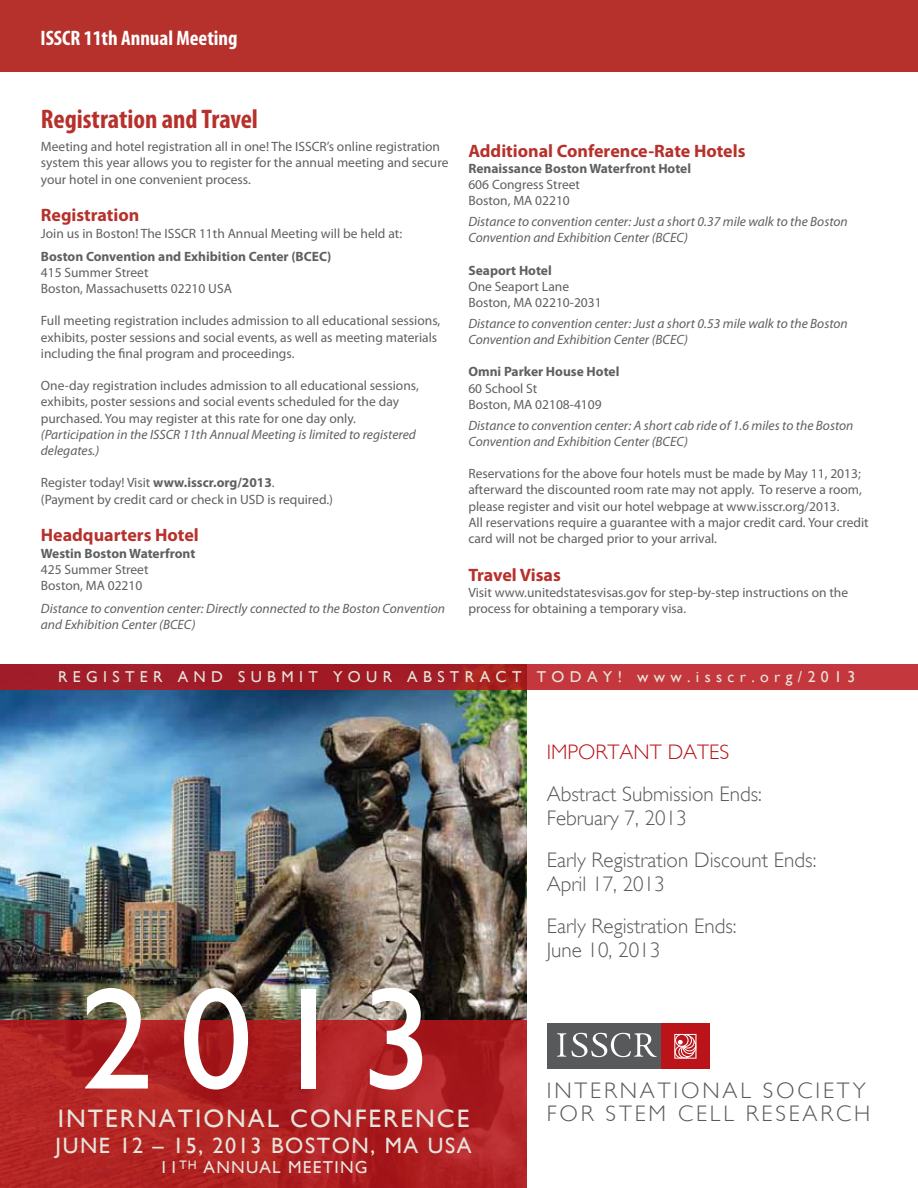
<style>
.page{position:relative;width:918px;height:1188px;background:#fff}
.page>*{position:absolute;margin:0;border:0;box-sizing:border-box;transform-origin:0 0}
.t1{font:145.5px "Gill Sans";color:#fff}
.t2{font:700 condensed 27px "Myriad Pro";color:#b7312c}
.t3{font:25.2px "Gill Sans";letter-spacing:.08em;color:#e6e4dc}
.t4{font:300 22.5px "Gill Sans";letter-spacing:.125em;color:#58595b}
.t5{font:22.2px "Gill Sans";letter-spacing:.07em;color:#e6e4dc}
.t6{font:300 21px/24px "Gill Sans";color:#58595b}
.t7{font:700 condensed 21px "Myriad Pro";color:#fff}
.t8{font:300 21px "Gill Sans";color:#ba141a}
.t9{font:700 18px "Myriad Pro";color:#b7312c}
.t10{font:17.25px "Gill Sans";letter-spacing:.07em;color:#e6e4dc}
.t11{font:15.75px "Gill Sans";letter-spacing:.34em;color:#e6e4dc}
.t12{font:13.5px/16.2px "Myriad Pro";color:#5f6062}
.t13{font:italic 13.5px/16.2px "Myriad Pro";color:#5f6062}
.t14{font:700 13.5px "Myriad Pro";color:#5f6062}
.s1{font-weight:700}
</style>
<div class="page">
<div style="left:0;top:0;width:918px;height:72px;background:#b7312c"></div>
<img style="left:0;top:690px;width:527px;height:331px">
<svg style="left:0;top:1021px;width:527px;height:167px;background:#af2122"></svg>
<div style="left:547px;top:1023px;width:117px;height:46px;background:#58595b"></div>
<div style="left:661px;top:1023px;width:49px;height:46px;background:#ba141a"></div>
<svg style="left:674px;top:1034px;width:22px;height:25px"></svg>
<svg style="left:557px;top:1033px;width:100px;height:24px"></svg>
<svg style="left:0;top:664px;width:918px;height:26px;background:#b02830"></svg>
<h3 class="t7" style="left:40px;top:25px;width:199px">ISSCR 11th Annual Meeting</h3>
<h2 class="t2" style="left:41px;top:102px;width:219px">Registration and Travel</h2>
<p class="t12" style="left:41px;top:138px;width:409px">Meeting and hotel registration all in one! The ISSCR’s online registration system this year allows you to register for the annual meeting and secure your hotel in one convenient process.</p>
<h3 class="t9" style="left:41px;top:204px;width:100px">Registration</h3>
<p class="t12" style="left:41px;top:225px;width:363px">Join us in Boston! The ISSCR 11th Annual Meeting will be held at:</p>
<p class="t14" style="left:41px;top:247px;width:292px">Boston Convention and Exhibition Center (BCEC)</p>
<p class="t12" style="left:41px;top:264px;width:193px">415 Summer Street<br>Boston, Massachusetts 02210 USA</p>
<p class="t12" style="left:41px;top:313px;width:401px">Full meeting registration includes admission to all educational sessions, exhibits, poster sessions and social events, as well as meeting materials including the final program and proceedings.</p>
<p class="t12" style="left:41px;top:377px;width:379px">One-day registration includes admission to all educational sessions, exhibits, poster sessions and social events scheduled for the day purchased. You may register at this rate for one day only.</p>
<p class="t13" style="left:41px;top:426px;width:377px">(Participation in the ISSCR 11th Annual Meeting is limited to registered delegates.)</p>
<p class="t12" style="left:41px;top:475px;width:294px">Register today! Visit <span class="s1">www.isscr.org/2013</span>.<br>(Payment by credit card or check in USD is required.)</p>
<h3 class="t9" style="left:41px;top:524px;width:160px">Headquarters Hotel</h3>
<p class="t14" style="left:41px;top:544px;width:156px">Westin Boston Waterfront</p>
<p class="t12" style="left:41px;top:561px;width:109px">425 Summer Street<br>Boston, MA 02210</p>
<p class="t13" style="left:41px;top:600px;width:406px">Distance to convention center: Directly connected to the Boston Convention and Exhibition Center (BCEC)</p>
<h3 class="t9" style="left:468px;top:139px;width:279px">Additional Conference-Rate Hotels</h3>
<p class="t14" style="left:468px;top:159px;width:224px">Renaissance Boston Waterfront Hotel</p>
<p class="t12" style="left:468px;top:176px;width:113px">606 Congress Street<br>Boston, MA 02210</p>
<p class="t13" style="left:468px;top:213px;width:381px">Distance to convention center: Just a short 0.37 mile walk to the Boston<br>Convention and Exhibition Center (BCEC)</p>
<p class="t14" style="left:468px;top:261px;width:85px">Seaport Hotel</p>
<p class="t12" style="left:468px;top:278px;width:135px">One Seaport Lane<br>Boston, MA 02210-2031</p>
<p class="t13" style="left:468px;top:315px;width:381px">Distance to convention center: Just a short 0.53 mile walk to the Boston<br>Convention and Exhibition Center (BCEC)</p>
<p class="t14" style="left:468px;top:363px;width:153px">Omni Parker House Hotel</p>
<p class="t12" style="left:468px;top:380px;width:135px">60 School St<br>Boston, MA 02108-4109</p>
<p class="t13" style="left:468px;top:417px;width:387px">Distance to convention center: A short cab ride of 1.6 miles to the Boston<br>Convention and Exhibition Center (BCEC)</p>
<p class="t12" style="left:468px;top:465px;width:402px">Reservations for the above four hotels must be made by May 11, 2013; afterward the discounted room rate may not apply. To reserve a room, please register and visit our hotel webpage at www.isscr.org/2013.<br>All reservations require a guarantee with a major credit card. Your credit card will not be charged prior to your arrival.</p>
<h3 class="t9" style="left:468px;top:563px;width:94px">Travel Visas</h3>
<p class="t12" style="left:468px;top:584px;width:381px">Visit www.unitedstatesvisas.gov for step-by-step instructions on the process for obtaining a temporary visa.</p>
<p class="t11" style="left:58px;top:667px;width:799px">REGISTER AND SUBMIT YOUR ABSTRACT TODAY! www.isscr.org/2013</p>
<h1 class="t1" style="left:80px;top:954px;width:355px">2013</h1>
<h3 class="t3" style="left:58px;top:1104px;width:413px">INTERNATIONAL CONFERENCE</h3>
<h3 class="t5" style="left:56px;top:1132px;width:418px">JUNE 12 – 15, 2013 BOSTON, MA USA</h3>
<p class="t10" style="left:160px;top:1157px;width:209px">11<sup>TH</sup> ANNUAL MEETING</p>
<h3 class="t8" style="left:547px;top:740px;width:184px">IMPORTANT DATES</h3>
<h3 class="t6" style="left:547px;top:782px;width:217px">Abstract Submission Ends:<br>February 7, 2013</h3>
<h3 class="t6" style="left:547px;top:848px;width:271px">Early Registration Discount Ends:<br>April 17, 2013</h3>
<h3 class="t6" style="left:547px;top:914px;width:191px">Early Registration Ends:<br>June 10, 2013</h3>
<h3 class="t4" style="left:547px;top:1077px;width:320px">INTERNATIONAL SOCIETY</h3>
<h3 class="t4" style="left:547px;top:1100px;width:325px">FOR STEM CELL RESEARCH</h3>
</div>
